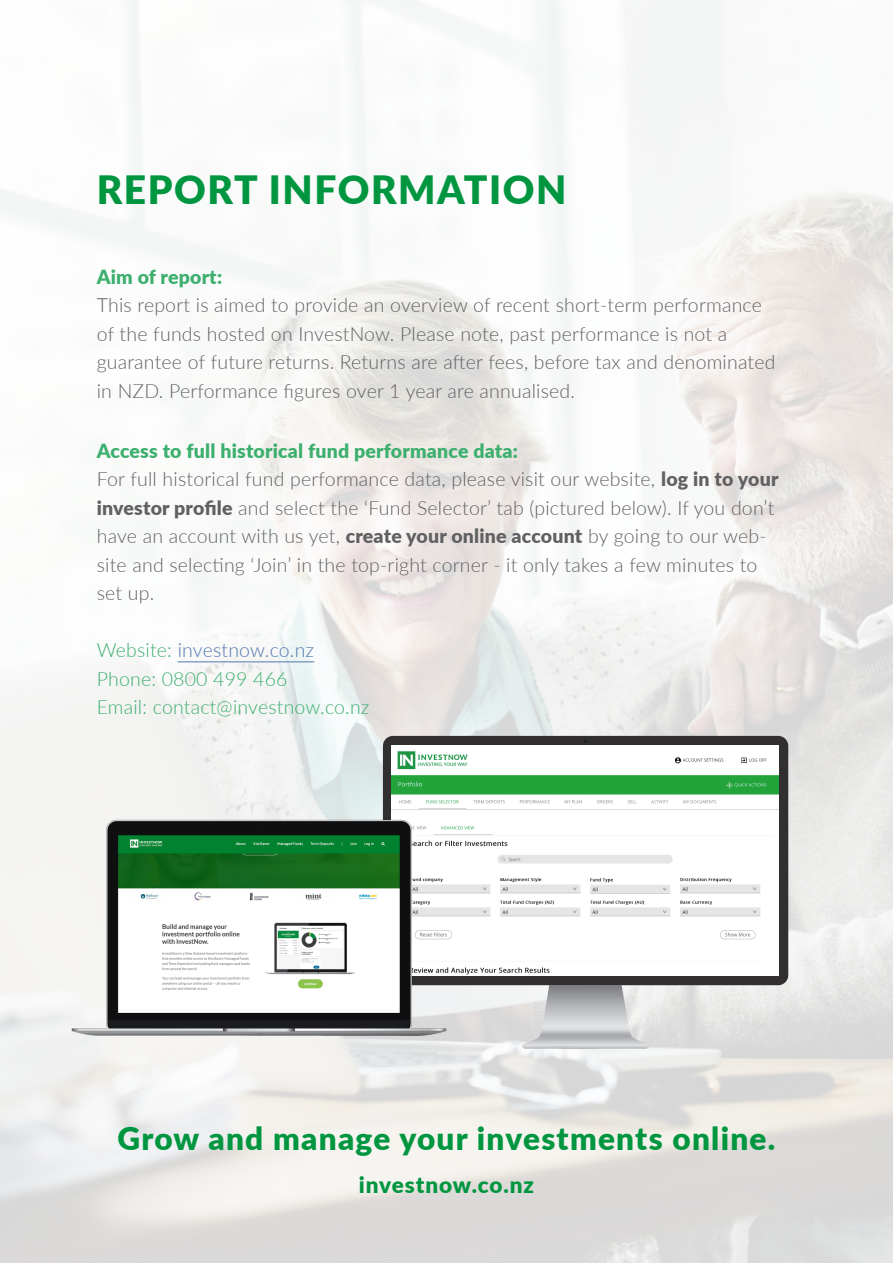
<style>
.page{position:relative;width:893px;height:1263px;background:#fff}
.page>*{position:absolute;margin:0;border:0;box-sizing:border-box;transform-origin:0 0}
.t1{font:900 39px "Lato";letter-spacing:.04em;color:#009640}
.t2{font:900 31.5px "Lato";letter-spacing:.04em;color:#009640}
.t3{font:900 22.5px "Lato";letter-spacing:.04em;color:#009640}
.t4{font:300 19.5px/28.5px "Lato";letter-spacing:.01em;color:#616164}
.t5{font:900 19.5px "Lato";letter-spacing:.01em;color:#3daf6e}
.t6{font:300 19.5px "Lato";letter-spacing:.01em;color:#3daf6e}
.t7{font:300 19.5px "Lato";letter-spacing:.01em;color:#5377b0}
.s1{font-weight:900}
.s2{color:#3daf6e}
</style>
<div class="page">
<img style="left:0;top:0;width:893px;height:1263px">
<svg style="left:521px;top:985px;width:129px;height:63px"></svg>
<div style="left:383px;top:736px;width:405px;height:249px;background:#312f30;border-radius:10px"></div>
<img style="left:392px;top:746px;width:386px;height:229px">
<hr style="left:178px;top:661px;width:136px;height:1px;background:#5377b0">
<img style="left:56px;top:793px;width:405px;height:270px">
<p class="t1" style="left:97px;top:161px;width:471px">REPORT INFORMATION</p>
<p class="t5" style="left:97px;top:262px;width:127px">Aim of report:</p>
<p class="t4" style="left:97px;top:290px;width:680px">This report is aimed to provide an overview of recent short-term performance of the funds hosted on InvestNow. Please note, past performance is not a guarantee of future returns. Returns are after fees, before tax and denominated in NZD. Performance figures over 1 year are annualised.</p>
<p class="t5" style="left:97px;top:436px;width:423px">Access to full historical fund performance data:</p>
<p class="t4" style="left:97px;top:464px;width:683px">For full historical fund performance data, please visit our website, <span class="s1">log in to your investor profile</span> and select the ‘Fund Selector’ tab (pictured below). If you don’t have an account with us yet, <span class="s1">create your online account</span> by going to our web&shy;site and selecting ‘Join’ in the top-right corner - it only takes a few minutes to set up.</p>
<p class="t7" style="left:97px;top:637px;width:219px"><span class="s2">Website:</span> investnow.co.nz</p>
<p class="t6" style="left:97px;top:665px;width:192px">Phone: 0800 499 466</p>
<p class="t6" style="left:97px;top:694px;width:274px">Email: contact@investnow.co.nz</p>
<p class="t2" style="left:118px;top:1114px;width:659px">Grow and manage your investments online.</p>
<p class="t3" style="left:359px;top:1168px;width:177px">investnow.co.nz</p>
</div>
